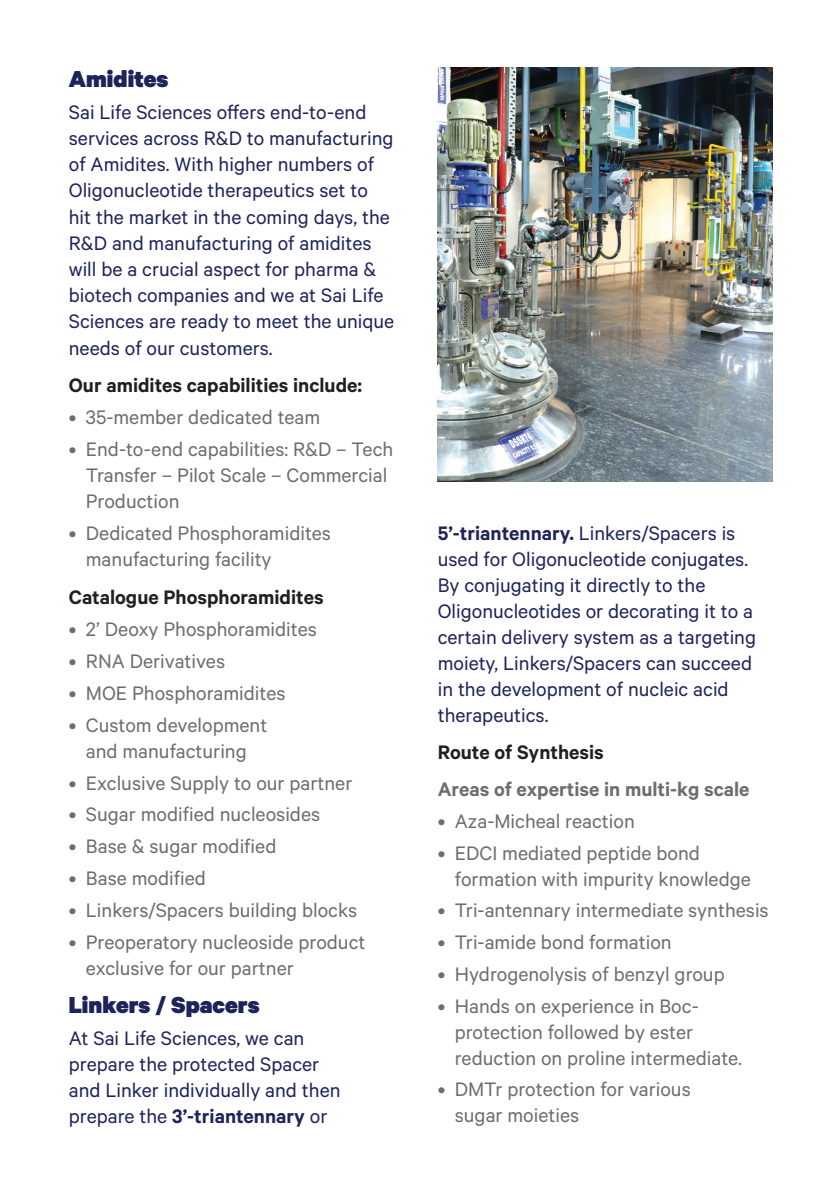
<style>
.page{position:relative;width:840px;height:1191px;background:#fff}
.page>*{position:absolute;margin:0;border:0;box-sizing:border-box;transform-origin:0 0}
.t1{font:900 26px "Calibre";color:#1e245a}
.t2{font:22px/26.2px "Calibre";color:#6c6d70}
.t3{font:22px/26.2px "Calibre";color:#1e245a}
.t4{font:600 22px "Calibre";color:#231f20}
.t5{font:600 22px "Calibre";color:#6c6d70}
.s1{font-weight:600}
</style>
<div class="page">
<img style="left:437px;top:67px;width:335px;height:414px">
<p class="t1" style="left:69px;top:62px;width:101px">Amidites</p>
<p class="t3" style="left:69px;top:98px;width:327px">Sai Life Sciences offers end-to-end services across R&amp;D to manufacturing of Amidites. With higher numbers of Oligonucleotide therapeutics set to hit the market in the coming days, the R&amp;D and manufacturing of amidites will be a crucial aspect for pharma &amp; biotech companies and we at Sai Life Sciences are ready to meet the unique needs of our customers.</p>
<p class="t4" style="left:69px;top:372px;width:294px">Our amidites capabilities include:</p>
<p class="t2" style="left:69px;top:403px;width:253px">• 35-member dedicated team</p>
<p class="t2" style="left:86px;top:435px;width:309px;text-indent:-17px">• End-to-end capabilities: R&amp;D – Tech<br>Transfer – Pilot Scale – Commercial<br>Production</p>
<p class="t2" style="left:86px;top:519px;width:246px;text-indent:-17px">• Dedicated Phosphoramidites manufacturing facility</p>
<p class="t4" style="left:69px;top:584px;width:256px">Catalogue Phosphoramidites</p>
<p class="t2" style="left:69px;top:615px;width:249px">• 2’ Deoxy Phosphoramidites</p>
<p class="t2" style="left:69px;top:647px;width:158px">• RNA Derivatives</p>
<p class="t2" style="left:69px;top:679px;width:218px">• MOE Phosphoramidites</p>
<p class="t2" style="left:69px;top:711px;width:200px;text-align:center">• Custom development and manufacturing</p>
<p class="t2" style="left:69px;top:769px;width:285px">• Exclusive Supply to our partner</p>
<p class="t2" style="left:69px;top:800px;width:253px">• Sugar modified nucleosides</p>
<p class="t2" style="left:69px;top:832px;width:209px">• Base &amp; sugar modified</p>
<p class="t2" style="left:69px;top:864px;width:138px">• Base modified</p>
<p class="t2" style="left:69px;top:896px;width:290px">• Linkers/Spacers building blocks</p>
<p class="t2" style="left:86px;top:928px;width:281px;text-indent:-17px">• Preoperatory nucleoside product exclusive for our partner</p>
<p class="t1" style="left:69px;top:988px;width:192px">Linkers / Spacers</p>
<p class="t3" style="left:69px;top:1024px;width:273px">At Sai Life Sciences, we can prepare the protected Spacer and Linker individually and then prepare the <span class="s1">3’-triantennary</span> or</p>
<p class="t3" style="left:437px;top:519px;width:320px"><span class="s1">5’-triantennary.</span> Linkers/Spacers is used for Oligonucleotide conjugates.<br>By conjugating it directly to the Oligonucleotides or decorating it to a certain delivery system as a targeting moiety, Linkers/Spacers can succeed in the development of nucleic acid therapeutics.</p>
<p class="t4" style="left:437px;top:739px;width:167px">Route of Synthesis</p>
<p class="t5" style="left:437px;top:776px;width:313px">Areas of expertise in multi-kg scale</p>
<p class="t2" style="left:437px;top:807px;width:198px">• Aza-Micheal reaction</p>
<p class="t2" style="left:454px;top:839px;width:297px;text-indent:-17px">• EDCI mediated peptide bond formation with impurity knowledge</p>
<p class="t2" style="left:437px;top:896px;width:332px">• Tri-antennary intermediate synthesis</p>
<p class="t2" style="left:437px;top:928px;width:235px">• Tri-amide bond formation</p>
<p class="t2" style="left:437px;top:960px;width:288px">• Hydrogenolysis of benzyl group</p>
<p class="t2" style="left:454px;top:992px;width:288px;text-indent:-17px">• Hands on experience in Boc&shy;protection followed by ester reduction on proline intermediate.</p>
<p class="t2" style="left:454px;top:1075px;width:237px;text-indent:-17px">• DMTr protection for various sugar moieties</p>
</div>
